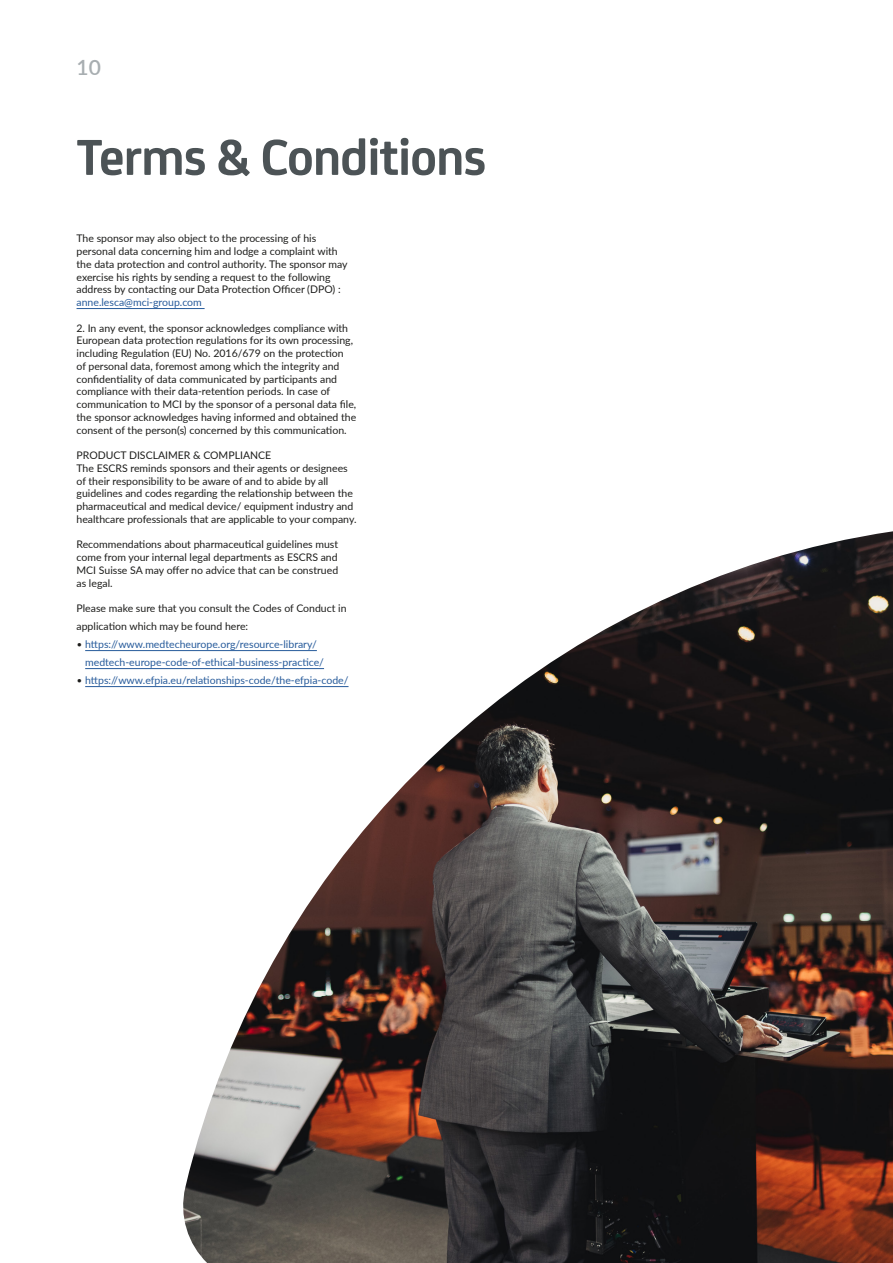
<style>
.page{position:relative;width:893px;height:1263px;background:#fff}
.page>*{position:absolute;margin:0;border:0;box-sizing:border-box;transform-origin:0 0}
.Title_H2_dark_grey{font:700 54px "FS Joey";letter-spacing:-.02em;color:#4c5356}
.t1{font:600 21px "Lato";color:#a8aeb1}
.T_C{font:10.5px/12.8px "Lato";color:#1d1d1b}
.T_C-2{font:10.5px/18px "Lato";color:#275b9b}
.s1{color:#275b9b}
.s2{font-family:"Graphie";font-size:12px;color:#1d1d1b}
</style>
<div class="page">
<hr style="left:77px;top:308px;width:128px;height:1px;background:#275b9b">
<hr style="left:85px;top:650px;width:232px;height:1px;background:#275b9b">
<hr style="left:85px;top:668px;width:239px;height:1px;background:#275b9b">
<hr style="left:85px;top:686px;width:264px;height:1px;background:#275b9b">
<img style="left:182px;top:531px;width:711px;height:732px">
<h2 class="t1" style="left:77px;top:52px;width:26px">10</h2>
<p class="Title_H2_dark_grey" style="left:77px;top:116px;width:412px">Terms &amp; Conditions</p>
<p class="T_C" style="left:77px;top:232px;width:272px">The sponsor may also object to the processing of his personal data concerning him and lodge a complaint with the data protection and control authority. The sponsor may exercise his rights by sending a request to the following address by contacting our Data Protection Officer (DPO) : <span class="s1">anne.lesca@mci-group.com</span></p>
<p class="T_C" style="left:77px;top:321px;width:281px">2. In any event, the sponsor acknowledges compliance with European data protection regulations for its own processing, including Regulation (EU) No. 2016/679 on the protection<br>of personal data, foremost among which the integrity and confidentiality of data communicated by participants and compliance with their data-retention periods. In case of communication to MCI by the sponsor of a personal data file, the sponsor acknowledges having informed and obtained the consent of the person(s) concerned by this communication.</p>
<p class="T_C" style="left:77px;top:448px;width:196px">PRODUCT DISCLAIMER &amp; COMPLIANCE</p>
<p class="T_C" style="left:77px;top:461px;width:281px">The ESCRS reminds sponsors and their agents or designees of their responsibility to be aware of and to abide by all guidelines and codes regarding the relationship between the pharmaceutical and medical device/ equipment industry and healthcare professionals that are applicable to your company.</p>
<p class="T_C" style="left:77px;top:538px;width:263px;text-align:justify">Recommendations about pharmaceutical guidelines must come from your internal legal departments as ESCRS and MCI Suisse SA may offer no advice that can be construed as legal.</p>
<p class="T_C" style="left:77px;top:599px;width:272px;line-height:18px">Please make sure that you consult the Codes of Conduct in application which may be found here:</p>
<p class="T_C-2" style="left:85px;top:635px;width:240px;text-indent:-9px"><span class="s2">•</span> https://www.medtecheurope.org/resource-library/ medtech-europe-code-of-ethical-business-practice/</p>
<p class="T_C-2" style="left:77px;top:671px;width:273px"><span class="s2">•</span> https://www.efpia.eu/relationships-code/the-efpia-code/</p>
</div>
